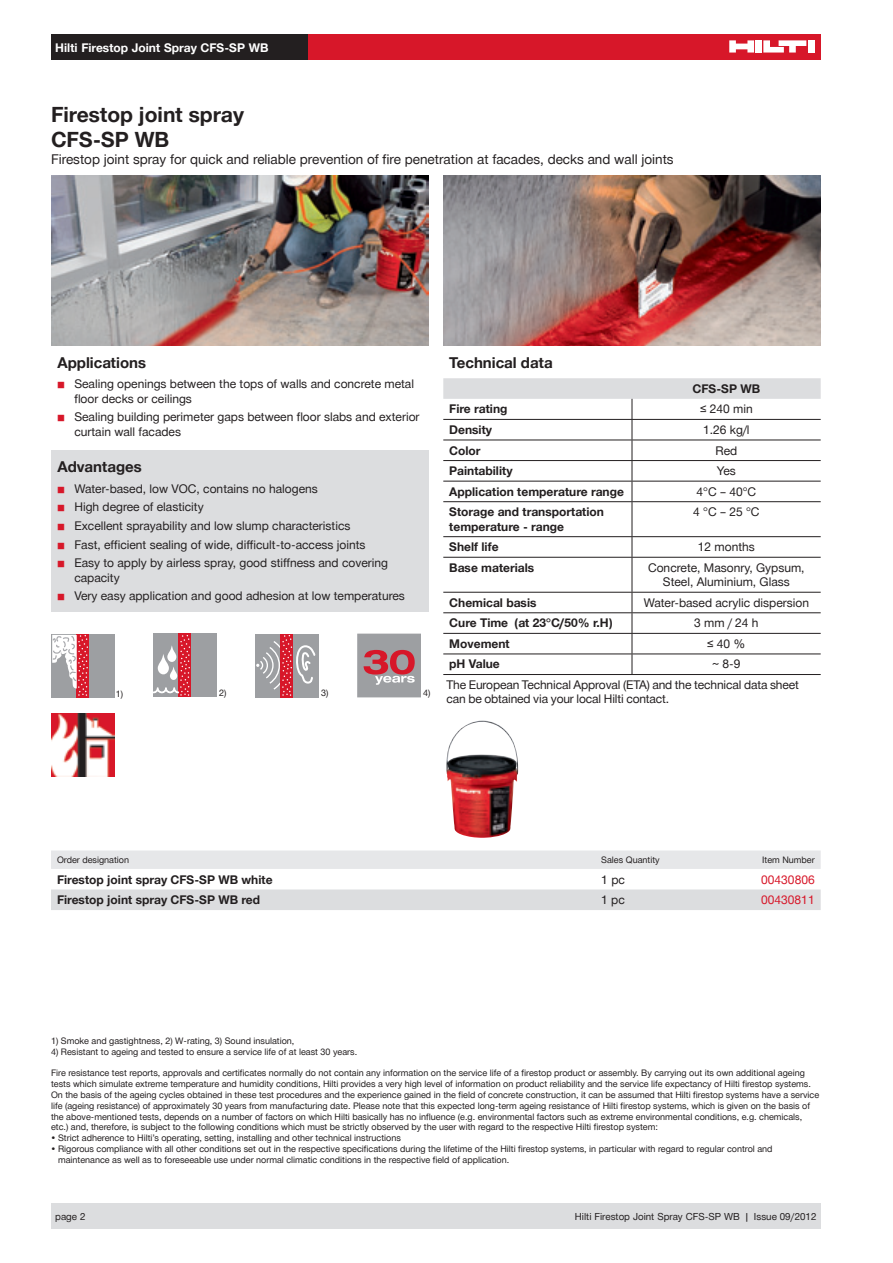
<style>
.page{position:relative;width:893px;height:1263px;background:#fff}
.page>*{position:absolute;margin:0;border:0;box-sizing:border-box;transform-origin:0 0}
.t1{font:700 21px/25.2px "Hilti";color:#231f20}
.t2{font:700 15px "Hilti";color:#231f20}
.t3{font:13.5px "Hilti";color:#231f20}
.t4{font:12px/18.6px "Hilti";color:#231f20}
.t5{font:700 12px/14.4px "Hilti";color:#231f20}
.t6{font:700 12px "Hilti";color:#fff}
.t7{font:12px "Hilti";color:#d71729}
.t8{font:9.75px "Hilti";color:#231f20}
.t9{font:9px/10.8px "Hilti";color:#231f20}
.s1{color:#d71729}
</style>
<div class="page">
<div style="left:307px;top:34px;width:514px;height:26px;background:#d71729"></div>
<div style="left:755px;top:40px;width:7px;height:13px;background:#fff"></div>
<div style="left:808px;top:40px;width:6px;height:13px;background:#fff"></div>
<svg style="left:729px;top:40px;width:25px;height:13px"></svg>
<svg style="left:763px;top:40px;width:43px;height:13px"></svg>
<div style="left:51px;top:34px;width:256px;height:26px;background:#231f20"></div>
<div style="left:51px;top:1203px;width:770px;height:26px;background:#dcdddf"></div>
<div style="left:51px;top:850px;width:770px;height:19px;background:#e6e7e9"></div>
<div style="left:51px;top:889px;width:770px;height:21px;background:#dcdddf"></div>
<svg style="left:443px;top:378px;width:378px;height:123px"></svg>
<hr style="left:443px;top:501px;width:189px;height:1px;background:#231f20">
<hr style="left:632px;top:501px;width:189px;height:1px;background:#231f20">
<hr style="left:632px;top:502px;width:1px;height:34px;background:#231f20">
<svg style="left:632px;top:537px;width:1px;height:20px"></svg>
<hr style="left:443px;top:536px;width:189px;height:1px;background:#231f20">
<hr style="left:443px;top:557px;width:189px;height:1px;background:#231f20">
<hr style="left:632px;top:536px;width:189px;height:1px;background:#231f20">
<hr style="left:632px;top:557px;width:189px;height:1px;background:#231f20">
<hr style="left:632px;top:558px;width:1px;height:34px;background:#231f20">
<hr style="left:443px;top:592px;width:189px;height:1px;background:#231f20">
<hr style="left:632px;top:592px;width:189px;height:1px;background:#231f20">
<hr style="left:443px;top:612px;width:189px;height:1px;background:#231f20">
<hr style="left:632px;top:612px;width:189px;height:1px;background:#231f20">
<hr style="left:443px;top:633px;width:189px;height:1px;background:#231f20">
<hr style="left:632px;top:633px;width:189px;height:1px;background:#231f20">
<hr style="left:443px;top:653px;width:189px;height:1px;background:#231f20">
<hr style="left:632px;top:653px;width:189px;height:1px;background:#231f20">
<svg style="left:632px;top:593px;width:1px;height:81px"></svg>
<hr style="left:443px;top:674px;width:189px;height:1px;background:#231f20">
<hr style="left:632px;top:674px;width:189px;height:1px;background:#231f20">
<div style="left:51px;top:451px;width:377px;height:161px;background:#dcdddf"></div>
<img style="left:51px;top:176px;width:377px;height:170px">
<img style="left:443px;top:176px;width:378px;height:170px">
<img style="left:446px;top:720px;width:72px;height:118px">
<div style="left:153px;top:634px;width:64px;height:63px;background:#9d9fa2"></div>
<div style="left:179px;top:634px;width:12px;height:63px;background:#d71729"></div>
<svg style="left:153px;top:635px;width:37px;height:61px"></svg>
<div style="left:255px;top:634px;width:64px;height:63px;background:#9d9fa2"></div>
<div style="left:281px;top:634px;width:12px;height:63px;background:#d71729"></div>
<svg style="left:256px;top:635px;width:60px;height:61px"></svg>
<div style="left:357px;top:634px;width:64px;height:63px;background:#9d9fa2"></div>
<svg style="left:364px;top:650px;width:51px;height:35px"></svg>
<div style="left:51px;top:634px;width:64px;height:63px;background:#9d9fa2"></div>
<div style="left:77px;top:634px;width:12px;height:63px;background:#d71729"></div>
<svg style="left:52px;top:635px;width:36px;height:61px"></svg>
<img style="left:51px;top:714px;width:64px;height:63px">
<h3 class="t6" style="left:55px;top:41px;width:215px">Hilti Firestop Joint Spray CFS-SP WB</h3>
<h1 class="t1" style="left:51px;top:102px;width:194px">Firestop joint spray<br>CFS-SP WB</h1>
<h3 class="t3" style="left:51px;top:152px;width:624px">Firestop joint spray for quick and reliable prevention of fire penetration at facades, decks and wall joints</h3>
<h2 class="t2" style="left:57px;top:354px;width:90px">Applications</h2>
<h3 class="t4" style="left:74px;top:377px;width:341px;line-height:14.4px;text-indent:-17px"><span class="s1">◾</span> Sealing openings between the tops of walls and concrete metal floor decks or ceilings</h3>
<h3 class="t4" style="left:74px;top:410px;width:347px;line-height:14.4px;text-indent:-17px"><span class="s1">◾</span> Sealing building perimeter gaps between floor slabs and exterior curtain wall facades</h3>
<h2 class="t2" style="left:57px;top:458px;width:86px">Advantages</h2>
<p class="t4" style="left:57px;top:479px;width:332px"><span class="s1">◾</span> Water-based, low VOC, contains no halogens<br><span class="s1">◾</span> High degree of elasticity<br><span class="s1">◾</span> Excellent sprayability and low slump characteristics<br><span class="s1">◾</span> Fast, efficient sealing of wide, difficult-to-access joints<br><span class="s1">◾</span> Easy to apply by airless spray, good stiffness and covering</p>
<h3 class="t4" style="left:57px;top:568px;width:349px;text-indent:17px">capacity<br><span class="s1">◾</span> Very easy application and good adhesion at low temperatures</h3>
<p class="t9" style="left:116px;top:688px;width:9px">1)</p>
<p class="t9" style="left:219px;top:687px;width:9px">2)</p>
<p class="t9" style="left:321px;top:687px;width:9px">3)</p>
<p class="t9" style="left:423px;top:687px;width:9px">4)</p>
<h2 class="t2" style="left:449px;top:354px;width:105px">Technical data</h2>
<h3 class="t5" style="left:692px;top:381px;width:69px">CFS-SP WB</h3>
<h3 class="t5" style="left:449px;top:402px;width:60px">Fire rating</h3>
<h3 class="t4" style="left:700px;top:400px;width:54px">≤ 240 min</h3>
<h3 class="t5" style="left:449px;top:423px;width:44px">Density</h3>
<h3 class="t4" style="left:703px;top:420px;width:48px">1.26 kg/l</h3>
<h3 class="t5" style="left:449px;top:443px;width:33px">Color</h3>
<h3 class="t4" style="left:715px;top:441px;width:23px">Red</h3>
<h3 class="t5" style="left:449px;top:464px;width:65px">Paintability</h3>
<h3 class="t4" style="left:717px;top:462px;width:20px">Yes</h3>
<h3 class="t5" style="left:449px;top:484px;width:176px">Application temperature range</h3>
<h3 class="t4" style="left:696px;top:482px;width:61px">4°C – 40°C</h3>
<h3 class="t5" style="left:449px;top:505px;width:156px">Storage and transportation temperature - range</h3>
<h3 class="t4" style="left:693px;top:503px;width:68px">4 °C – 25 °C</h3>
<h3 class="t5" style="left:449px;top:540px;width:51px">Shelf life</h3>
<h3 class="t4" style="left:698px;top:538px;width:58px">12 months</h3>
<h3 class="t5" style="left:449px;top:560px;width:87px">Base materials</h3>
<h3 class="t4" style="left:648px;top:560px;width:158px;line-height:14.4px;text-align:center">Concrete, Masonry, Gypsum,<br>Steel, Aluminium, Glass</h3>
<h3 class="t5" style="left:449px;top:595px;width:89px">Chemical basis</h3>
<h3 class="t4" style="left:644px;top:593px;width:167px">Water-based acrylic dispersion</h3>
<h3 class="t5" style="left:449px;top:616px;width:165px">Cure Time (at 23°C/50% r.H)</h3>
<h3 class="t4" style="left:694px;top:614px;width:66px">3 mm / 24 h</h3>
<h3 class="t5" style="left:449px;top:636px;width:62px">Movement</h3>
<h3 class="t4" style="left:707px;top:634px;width:40px">≤ 40 %</h3>
<h3 class="t5" style="left:449px;top:657px;width:52px">pH Value</h3>
<h3 class="t4" style="left:712px;top:655px;width:30px">~ 8-9</h3>
<h3 class="t4" style="left:446px;top:678px;width:354px;line-height:14.4px">The European Technical Approval (ETA) and the technical data sheet can be obtained via your local Hilti contact.</h3>
<p class="t9" style="left:57px;top:854px;width:74px">Order designation</p>
<p class="t9" style="left:601px;top:854px;width:60px">Sales Quantity</p>
<p class="t9" style="left:762px;top:854px;width:54px">Item Number</p>
<h3 class="t5" style="left:57px;top:872px;width:217px">Firestop joint spray CFS-SP WB white</h3>
<h3 class="t4" style="left:601px;top:870px;width:25px">1 pc</h3>
<h3 class="t7" style="left:761px;top:872px;width:55px">00430806</h3>
<h3 class="t5" style="left:57px;top:893px;width:205px">Firestop joint spray CFS-SP WB red</h3>
<h3 class="t4" style="left:601px;top:891px;width:25px">1 pc</h3>
<h3 class="t7" style="left:761px;top:893px;width:55px">00430811</h3>
<p class="t9" style="left:51px;top:1035px;width:245px">1) Smoke and gastightness, 2) W-rating, 3) Sound insulation,</p>
<p class="t9" style="left:51px;top:1046px;width:308px">4) Resistant to ageing and tested to ensure a service life of at least 30 years.</p>
<p class="t9" style="left:51px;top:1068px;width:770px">Fire resistance test reports, approvals and certificates normally do not contain any information on the service life of a firestop product or assembly. By carrying out its own additional ageing tests which simulate extreme temperature and humidity conditions, Hilti provides a very high level of information on product reliability and the service life expectancy of Hilti firestop systems.<br>On the basis of the ageing cycles obtained in these test procedures and the experience gained in the field of concrete construction, it can be assumed that Hilti firestop systems have a service life (ageing resistance) of approximately 30 years from manufacturing date. Please note that this expected long-term ageing resistance of Hilti firestop systems, which is given on the basis of the above-mentioned tests, depends on a number of factors on which Hilti basically has no influence (e.g. environmental factors such as extreme environmental conditions, e.g. chemicals, etc.) and, therefore, is subject to the following conditions which must be strictly observed by the user with regard to the respective Hilti firestop system:</p>
<p class="t9" style="left:51px;top:1133px;width:351px">• Strict adherence to Hilti’s operating, setting, installing and other technical instructions</p>
<p class="t9" style="left:58px;top:1143px;width:716px;text-indent:-7px">• Rigorous compliance with all other conditions set out in the respective specifications during the lifetime of the Hilti firestop systems, in particular with regard to regular control and maintenance as well as to foreseeable use under normal climatic conditions in the respective field of application.</p>
<p class="t8" style="left:55px;top:1211px;width:32px">page 2</p>
<p class="t8" style="left:575px;top:1211px;width:243px">Hilti Firestop Joint Spray CFS-SP WB | Issue 09/2012</p>
</div>
